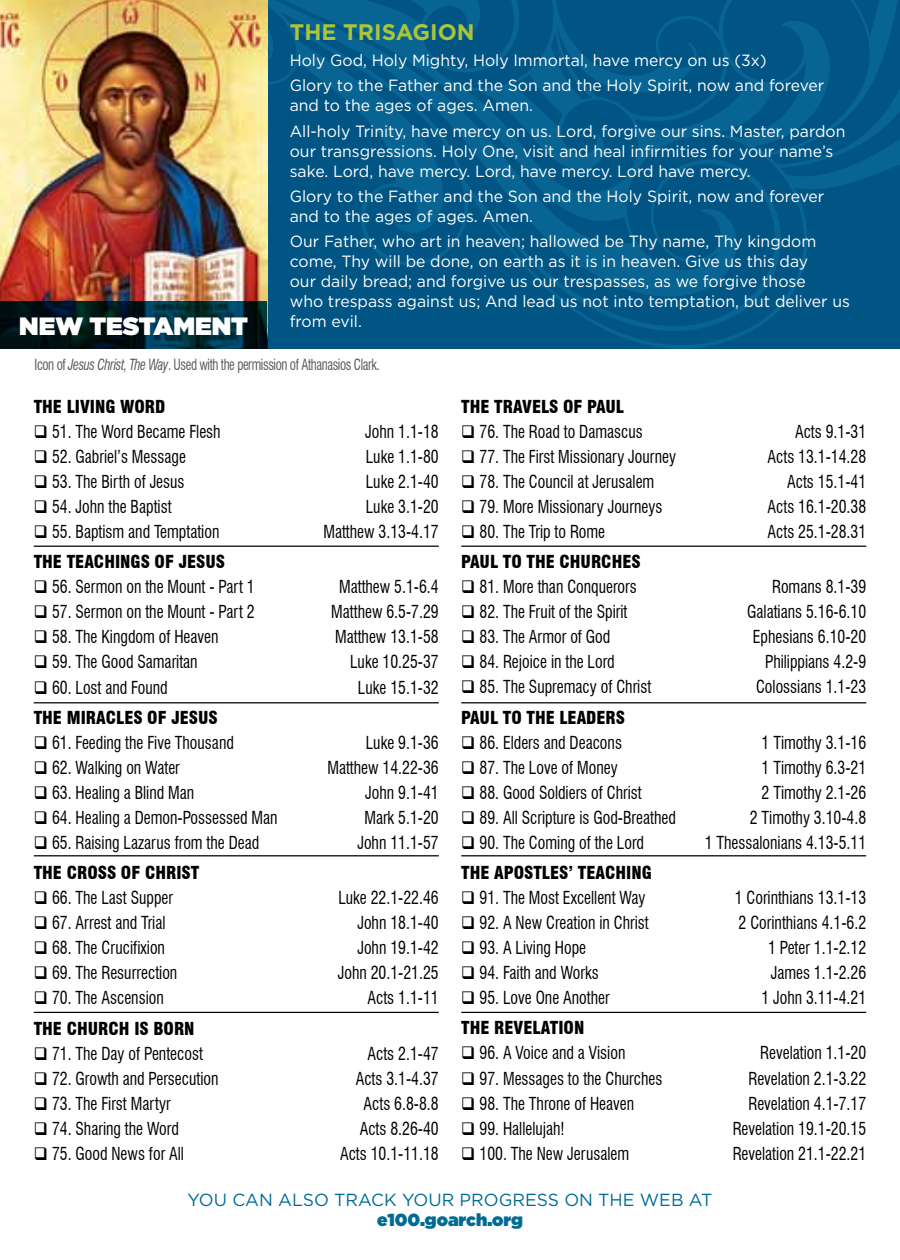
<style>
.page{position:relative;width:900px;height:1260px;background:#fff}
.page>*{position:absolute;margin:0;border:0;box-sizing:border-box;transform-origin:0 0}
.t1{font:900 25px "Gotham";color:#fff}
.t2{font:700 22.5px "Gotham";color:#abc438}
.t3{font:condensed 17.5px "Swiss 721 BT";color:#000;scale:.9 1}
.t4{font:900 condensed 17.5px "Swiss 721 BT";color:#000}
.t5{font:17.5px "Gotham";color:#006c93}
.t6{font:900 17.5px "Gotham";color:#006c93}
.t7{font:16.25px/20px "Gotham";color:#fff}
.t8{font:condensed 15px "Swiss 721 BT";letter-spacing:-.03em;color:#58595b;scale:.85 1}
.s1{font-style:italic}
</style>
<div class="page">
<svg style="left:267px;top:0;width:633px;height:349px;background:#025987"></svg>
<hr style="left:34px;top:546px;width:405px;height:1px;background:#000">
<hr style="left:34px;top:702px;width:405px;height:1px;background:#000">
<hr style="left:34px;top:855px;width:405px;height:1px;background:#000">
<hr style="left:34px;top:1012px;width:405px;height:1px;background:#000">
<hr style="left:461px;top:546px;width:405px;height:1px;background:#000">
<hr style="left:461px;top:702px;width:405px;height:1px;background:#000">
<hr style="left:461px;top:855px;width:405px;height:1px;background:#000">
<hr style="left:461px;top:1012px;width:405px;height:1px;background:#000">
<img style="left:0;top:0;width:267px;height:302px">
<svg style="left:0;top:302px;width:267px;height:47px;background:#002029"></svg>
<p class="t2" style="left:290px;top:19px;width:84px">THE TRISAGION</p>
<p class="t7" style="left:290px;top:47px;width:536px;line-height:25.5px">Holy God, Holy Mighty, Holy Immortal, have mercy on us (3x)<br>Glory to the Father and the Son and the Holy Spirit, now and forever</p>
<p class="t7" style="left:290px;top:92px;width:557px;line-height:25.5px">and to the ages of ages. Amen.<br>All-holy Trinity, have mercy on us. Lord, forgive our sins. Master, pardon</p>
<p class="t7" style="left:290px;top:141px;width:545px">our transgressions. Holy One, visit and heal infirmities for your name’s sake. Lord, have mercy. Lord, have mercy. Lord have mercy.</p>
<p class="t7" style="left:290px;top:186px;width:536px">Glory to the Father and the Son and the Holy Spirit, now and forever and to the ages of ages. Amen.</p>
<p class="t7" style="left:290px;top:231px;width:562px">Our Father, who art in heaven; hallowed be Thy name, Thy kingdom come, Thy will be done, on earth as it is in heaven. Give us this day<br>our daily bread; and forgive us our trespasses, as we forgive those<br>who trespass against us; And lead us not into temptation, but deliver us</p>
<h1 class="t1" style="left:19px;top:312px;width:230px">new TESTAMENT</h1>
<p class="t7" style="left:290px;top:311px;width:74px">from evil.</p>
<p class="t8" style="left:35px;top:355px;width:408px">Icon of <span class="s1">Jesus Christ, The Way</span>. Used with the permission of Athanasios Clark.</p>
<p class="t4" style="left:461px;top:396px;width:164px">THE TRAVELS OF PAUL</p>
<p class="t3" style="left:461px;top:421px;width:203px">❑ 76. The Road to Damascus</p>
<p class="t3" style="left:795px;top:421px;width:81px">Acts 9.1-31</p>
<p class="t3" style="left:461px;top:446px;width:240px">❑ 77. The First Missionary Journey</p>
<p class="t3" style="left:768px;top:446px;width:111px">Acts 13.1-14.28</p>
<p class="t3" style="left:461px;top:471px;width:216px">❑ 78. The Council at Jerusalem</p>
<p class="t3" style="left:787px;top:471px;width:89px">Acts 15.1-41</p>
<p class="t3" style="left:461px;top:496px;width:225px">❑ 79. More Missionary Journeys</p>
<p class="t3" style="left:768px;top:496px;width:111px">Acts 16.1-20.38</p>
<p class="t3" style="left:461px;top:521px;width:161px">❑ 80. The Trip to Rome</p>
<p class="t3" style="left:768px;top:521px;width:111px">Acts 25.1-28.31</p>
<p class="t4" style="left:461px;top:551px;width:181px">PAUL TO THE CHURCHES</p>
<p class="t3" style="left:461px;top:576px;width:197px">❑ 81. More than Conquerors</p>
<p class="t3" style="left:772px;top:576px;width:106px">Romans 8.1-39</p>
<p class="t3" style="left:461px;top:601px;width:186px">❑ 82. The Fruit of the Spirit</p>
<p class="t3" style="left:747px;top:601px;width:134px">Galatians 5.16-6.10</p>
<p class="t3" style="left:461px;top:626px;width:167px">❑ 83. The Armor of God</p>
<p class="t3" style="left:753px;top:626px;width:127px">Ephesians 6.10-20</p>
<p class="t3" style="left:461px;top:651px;width:172px">❑ 84. Rejoice in the Lord</p>
<p class="t3" style="left:765px;top:651px;width:114px">Philippians 4.2-9</p>
<p class="t3" style="left:461px;top:676px;width:213px">❑ 85. The Supremacy of Christ</p>
<p class="t3" style="left:756px;top:676px;width:124px">Colossians 1.1-23</p>
<p class="t4" style="left:461px;top:707px;width:165px">PAUL TO THE LEADERS</p>
<p class="t3" style="left:461px;top:732px;width:180px">❑ 86. Elders and Deacons</p>
<p class="t3" style="left:762px;top:732px;width:118px">1 Timothy 3.1-16</p>
<p class="t3" style="left:461px;top:757px;width:175px">❑ 87. The Love of Money</p>
<p class="t3" style="left:762px;top:757px;width:118px">1 Timothy 6.3-21</p>
<p class="t3" style="left:461px;top:782px;width:202px">❑ 88. Good Soldiers of Christ</p>
<p class="t3" style="left:762px;top:782px;width:118px">2 Timothy 2.1-26</p>
<p class="t3" style="left:461px;top:807px;width:240px">❑ 89. All Scripture is God-Breathed</p>
<p class="t3" style="left:750px;top:807px;width:131px">2 Timothy 3.10-4.8</p>
<p class="t3" style="left:461px;top:832px;width:205px">❑ 90. The Coming of the Lord</p>
<p class="t3" style="left:705px;top:832px;width:181px">1 Thessalonians 4.13-5.11</p>
<p class="t4" style="left:461px;top:862px;width:192px">THE APOSTLES’ TEACHING</p>
<p class="t3" style="left:461px;top:887px;width:206px">❑ 91. The Most Excellent Way</p>
<p class="t3" style="left:735px;top:887px;width:148px">1 Corinthians 13.1-13</p>
<p class="t3" style="left:461px;top:912px;width:210px">❑ 92. A New Creation in Christ</p>
<p class="t3" style="left:739px;top:912px;width:143px">2 Corinthians 4.1-6.2</p>
<p class="t3" style="left:461px;top:937px;width:140px">❑ 93. A Living Hope</p>
<p class="t3" style="left:768px;top:937px;width:111px">1 Peter 1.1-2.12</p>
<p class="t3" style="left:461px;top:962px;width:154px">❑ 94. Faith and Works</p>
<p class="t3" style="left:771px;top:962px;width:108px">James 1.1-2.26</p>
<p class="t3" style="left:461px;top:987px;width:166px">❑ 95. Love One Another</p>
<p class="t3" style="left:761px;top:987px;width:118px">1 John 3.11-4.21</p>
<p class="t4" style="left:461px;top:1018px;width:125px">THE REVELATION</p>
<p class="t3" style="left:461px;top:1043px;width:184px">❑ 96. A Voice and a Vision</p>
<p class="t3" style="left:760px;top:1043px;width:119px">Revelation 1.1-20</p>
<p class="t3" style="left:461px;top:1068px;width:225px">❑ 97. Messages to the Churches</p>
<p class="t3" style="left:748px;top:1068px;width:132px">Revelation 2.1-3.22</p>
<p class="t3" style="left:461px;top:1093px;width:194px">❑ 98. The Throne of Heaven</p>
<p class="t3" style="left:748px;top:1093px;width:132px">Revelation 4.1-7.17</p>
<p class="t3" style="left:461px;top:1118px;width:116px">❑ 99. Hallelujah!</p>
<p class="t3" style="left:733px;top:1118px;width:150px">Revelation 19.1-20.15</p>
<p class="t3" style="left:461px;top:1143px;width:188px">❑ 100. The New Jerusalem</p>
<p class="t3" style="left:733px;top:1143px;width:150px">Revelation 21.1-22.21</p>
<p class="t4" style="left:34px;top:396px;width:133px">THE LIVING WORD</p>
<p class="t3" style="left:34px;top:421px;width:209px">❑ 51. The Word Became Flesh</p>
<p class="t3" style="left:365px;top:421px;width:83px">John 1.1-18</p>
<p class="t3" style="left:34px;top:446px;width:171px">❑ 52. Gabriel’s Message</p>
<p class="t3" style="left:366px;top:446px;width:83px">Luke 1.1-80</p>
<p class="t3" style="left:34px;top:471px;width:169px">❑ 53. The Birth of Jesus</p>
<p class="t3" style="left:366px;top:471px;width:83px">Luke 2.1-40</p>
<p class="t3" style="left:34px;top:496px;width:155px">❑ 54. John the Baptist</p>
<p class="t3" style="left:366px;top:496px;width:83px">Luke 3.1-20</p>
<p class="t3" style="left:34px;top:521px;width:208px">❑ 55. Baptism and Temptation</p>
<p class="t3" style="left:323px;top:521px;width:130px">Matthew 3.13-4.17</p>
<p class="t4" style="left:34px;top:552px;width:193px">THE TEACHINGS OF JESUS</p>
<p class="t3" style="left:34px;top:577px;width:247px">❑ 56. Sermon on the Mount - Part 1</p>
<p class="t3" style="left:339px;top:577px;width:112px">Matthew 5.1-6.4</p>
<p class="t3" style="left:34px;top:602px;width:247px">❑ 57. Sermon on the Mount - Part 2</p>
<p class="t3" style="left:331px;top:602px;width:121px">Matthew 6.5-7.29</p>
<p class="t3" style="left:34px;top:627px;width:207px">❑ 58. The Kingdom of Heaven</p>
<p class="t3" style="left:335px;top:627px;width:116px">Matthew 13.1-58</p>
<p class="t3" style="left:34px;top:652px;width:184px">❑ 59. The Good Samaritan</p>
<p class="t3" style="left:350px;top:652px;width:100px">Luke 10.25-37</p>
<p class="t3" style="left:34px;top:677px;width:150px">❑ 60. Lost and Found</p>
<p class="t3" style="left:358px;top:677px;width:91px">Luke 15.1-32</p>
<p class="t4" style="left:34px;top:707px;width:186px">THE MIRACLES OF JESUS</p>
<p class="t3" style="left:34px;top:732px;width:224px">❑ 61. Feeding the Five Thousand</p>
<p class="t3" style="left:366px;top:732px;width:83px">Luke 9.1-36</p>
<p class="t3" style="left:34px;top:757px;width:164px">❑ 62. Walking on Water</p>
<p class="t3" style="left:327px;top:757px;width:125px">Matthew 14.22-36</p>
<p class="t3" style="left:34px;top:782px;width:180px">❑ 63. Healing a Blind Man</p>
<p class="t3" style="left:365px;top:782px;width:83px">John 9.1-41</p>
<p class="t3" style="left:34px;top:807px;width:272px">❑ 64. Healing a Demon-Possessed Man</p>
<p class="t3" style="left:364px;top:807px;width:84px">Mark 5.1-20</p>
<p class="t3" style="left:34px;top:832px;width:252px">❑ 65. Raising Lazarus from the Dead</p>
<p class="t3" style="left:357px;top:832px;width:92px">John 11.1-57</p>
<p class="t4" style="left:34px;top:862px;width:167px">THE CROSS OF CHRIST</p>
<p class="t3" style="left:34px;top:887px;width:156px">❑ 66. The Last Supper</p>
<p class="t3" style="left:338px;top:887px;width:113px">Luke 22.1-22.46</p>
<p class="t3" style="left:34px;top:912px;width:148px">❑ 67. Arrest and Trial</p>
<p class="t3" style="left:357px;top:912px;width:92px">John 18.1-40</p>
<p class="t3" style="left:34px;top:937px;width:147px">❑ 68. The Crucifixion</p>
<p class="t3" style="left:357px;top:937px;width:92px">John 19.1-42</p>
<p class="t3" style="left:34px;top:962px;width:161px">❑ 69. The Resurrection</p>
<p class="t3" style="left:338px;top:962px;width:114px">John 20.1-21.25</p>
<p class="t3" style="left:34px;top:987px;width:146px">❑ 70. The Ascension</p>
<p class="t3" style="left:368px;top:987px;width:81px">Acts 1.1-11</p>
<p class="t4" style="left:34px;top:1018px;width:162px">THE CHURCH IS BORN</p>
<p class="t3" style="left:34px;top:1043px;width:189px">❑ 71. The Day of Pentecost</p>
<p class="t3" style="left:368px;top:1043px;width:81px">Acts 2.1-47</p>
<p class="t3" style="left:34px;top:1068px;width:207px">❑ 72. Growth and Persecution</p>
<p class="t3" style="left:356px;top:1068px;width:94px">Acts 3.1-4.37</p>
<p class="t3" style="left:34px;top:1093px;width:154px">❑ 73. The First Martyr</p>
<p class="t3" style="left:364px;top:1093px;width:85px">Acts 6.8-8.8</p>
<p class="t3" style="left:34px;top:1118px;width:163px">❑ 74. Sharing the Word</p>
<p class="t3" style="left:360px;top:1118px;width:89px">Acts 8.26-40</p>
<p class="t3" style="left:34px;top:1143px;width:168px">❑ 75. Good News for All</p>
<p class="t3" style="left:340px;top:1143px;width:111px">Acts 10.1-11.18</p>
<p class="t5" style="left:188px;top:1190px;width:527px">YOU CAN ALSO TRACK YOUR PROGRESS ON THE WEB AT</p>
<p class="t6" style="left:377px;top:1210px;width:147px">e100.goarch.org</p>
</div>
